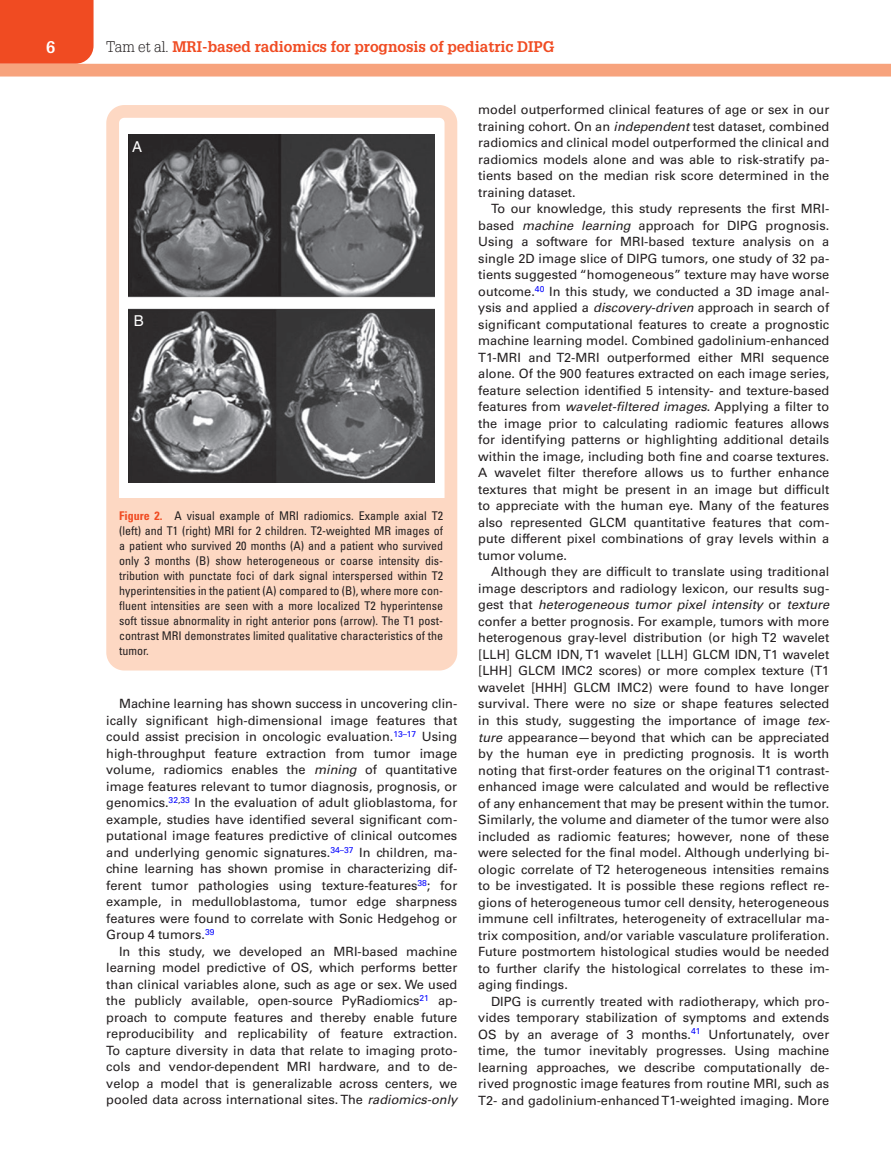
<style>
.page{position:relative;width:891px;height:1175px;background:#fff}
.page>*{position:absolute;margin:0;border:0;box-sizing:border-box;transform-origin:0 0}
.t1{font:700 16.5px "Glypha LT Std";color:#fff}
.t2{font:700 15px "Glypha LT Std";color:#f04b22}
.t3{font:15px "Helvetica";color:#fff}
.t4{font:12.75px/16.5px "Univers LT Std";color:#231f20;text-align:justify}
.t5{font:condensed 12px/15px "Univers LT Std";color:#231f20;text-align:justify}
.s1{font-weight:300;color:#231f20}
.s2{font-weight:700;color:#f04b22}
.s3{font-style:italic}
</style>
<div class="page">
<div style="left:0;top:0;width:94px;height:64px;background:#f04b22"></div>
<div style="left:0;top:64px;width:891px;height:12px;background:#f7a37d"></div>
<div style="left:110px;top:498px;width:344px;height:164px;background:#fdd8c3"></div>
<img style="left:128px;top:134px;width:306px;height:348px">
<div style="left:106px;top:105px;width:351px;height:565px;border:13px solid #fdd8c3;border-radius:12px"></div>
<p class="t1" style="left:46px;top:37px;width:11px">6</p>
<p class="t2" style="left:106px;top:37px;width:450px"><span class="s1">Tam et al.</span> MRI-based radiomics for prognosis of pediatric DIPG</p>
<p class="t3" style="left:132px;top:138px;width:12px">A</p>
<p class="t3" style="left:134px;top:312px;width:12px">B</p>
<p class="t5" style="left:119px;top:508px;width:326px"><span class="s2">Figure 2.</span> A visual example of MRI radiomics. Example axial T2 (left) and T1 (right) MRI for 2 children. T2-weighted MR images of a patient who survived 20 months (A) and a patient who survived only 3 months (B) show heterogeneous or coarse intensity dis&shy;tribution with punctate foci of dark signal interspersed within T2 hyperintensities in the patient (A) compared to (B), where more con&shy;fluent intensities are seen with a more localized T2 hyperintense soft tissue abnormality in right anterior pons (arrow). The T1 post&shy;contrast MRI demonstrates limited qualitative characteristics of the tumor.</p>
<p class="t4" style="left:106px;top:695px;width:353px;text-indent:13px">Machine learning has shown success in uncovering clin&shy;ically significant high-dimensional image features that could assist precision in oncologic evaluation.<sup>13–17</sup> Using high-throughput feature extraction from tumor image volume, radiomics enables the <span class="s3">mining</span> of quantitative image features relevant to tumor diagnosis, prognosis, or genomics.<sup>32</sup><sup>,</sup><sup>33</sup> In the evaluation of adult glioblastoma, for example, studies have identified several significant com&shy;putational image features predictive of clinical outcomes and underlying genomic signatures.<sup>34–37</sup> In children, ma&shy;chine learning has shown promise in characterizing dif&shy;ferent tumor pathologies using texture-features<sup>38</sup>; for example, in medulloblastoma, tumor edge sharpness features were found to correlate with Sonic Hedgehog or Group 4 tumors.<sup>39</sup></p>
<p class="t4" style="left:106px;top:943px;width:353px;text-indent:13px">In this study, we developed an MRI-based machine learning model predictive of OS, which performs better than clinical variables alone, such as age or sex. We used the publicly available, open-source PyRadiomics<sup>21</sup> ap&shy;proach to compute features and thereby enable future reproducibility and replicability of feature extraction.<br>To capture diversity in data that relate to imaging proto&shy;cols and vendor-dependent MRI hardware, and to de&shy;velop a model that is generalizable across centers, we pooled data across international sites. The <span class="s3">radiomics-only</span></p>
<p class="t4" style="left:478px;top:102px;width:353px">model outperformed clinical features of age or sex in our training cohort. On an <span class="s3">independent</span> test dataset, combined radiomics and clinical model outperformed the clinical and radiomics models alone and was able to risk-stratify pa&shy;tients based on the median risk score determined in the training dataset.</p>
<p class="t4" style="left:478px;top:201px;width:353px;text-indent:13px">To our knowledge, this study represents the first MRI&shy;based <span class="s3">machine learning</span> approach for DIPG prognosis.<br>Using a software for MRI-based texture analysis on a single 2D image slice of DIPG tumors, one study of 32 pa&shy;tients suggested “homogeneous” texture may have worse outcome.<sup>40</sup> In this study, we conducted a 3D image anal&shy;ysis and applied a <span class="s3">discovery-driven</span> approach in search of significant computational features to create a prognostic machine learning model. Combined gadolinium-enhanced T1-MRI and T2-MRI outperformed either MRI sequence alone. Of the 900 features extracted on each image series, feature selection identified 5 intensity- and texture-based features from <span class="s3">wavelet-filtered images</span>. Applying a filter to the image prior to calculating radiomic features allows for identifying patterns or highlighting additional details within the image, including both fine and coarse textures.<br>A wavelet filter therefore allows us to further enhance textures that might be present in an image but difficult to appreciate with the human eye. Many of the features also represented GLCM quantitative features that com&shy;pute different pixel combinations of gray levels within a tumor volume.</p>
<p class="t4" style="left:478px;top:564px;width:353px;text-indent:13px">Although they are difficult to translate using traditional image descriptors and radiology lexicon, our results sug&shy;gest that <span class="s3">heterogeneous tumor pixel intensity</span> or <span class="s3">texture </span>confer a better prognosis. For example, tumors with more heterogenous gray-level distribution (or high T2 wavelet [LLH] GLCM IDN, T1 wavelet [LLH] GLCM IDN, T1 wavelet [LHH] GLCM IMC2 scores) or more complex texture (T1 wavelet [HHH] GLCM IMC2) were found to have longer survival. There were no size or shape features selected in this study, suggesting the importance of image <span class="s3">tex&shy;ture</span> appearance—beyond that which can be appreciated by the human eye in predicting prognosis. It is worth noting that first-order features on the original T1 contrast&shy;enhanced image were calculated and would be reflective of any enhancement that may be present within the tumor.<br>Similarly, the volume and diameter of the tumor were also included as radiomic features; however, none of these were selected for the final model. Although underlying bi&shy;ologic correlate of T2 heterogeneous intensities remains to be investigated. It is possible these regions reflect re&shy;gions of heterogeneous tumor cell density, heterogeneous immune cell infiltrates, heterogeneity of extracellular ma&shy;trix composition, and/or variable vasculature proliferation.<br>Future postmortem histological studies would be needed to further clarify the histological correlates to these im&shy;aging findings.</p>
<p class="t4" style="left:478px;top:992px;width:353px;text-indent:13px">DIPG is currently treated with radiotherapy, which pro&shy;vides temporary stabilization of symptoms and extends OS by an average of 3 months.<sup>41</sup> Unfortunately, over time, the tumor inevitably progresses. Using machine learning approaches, we describe computationally de&shy;rived prognostic image features from routine MRI, such as T2- and gadolinium-enhanced T1-weighted imaging. More</p>
</div>
